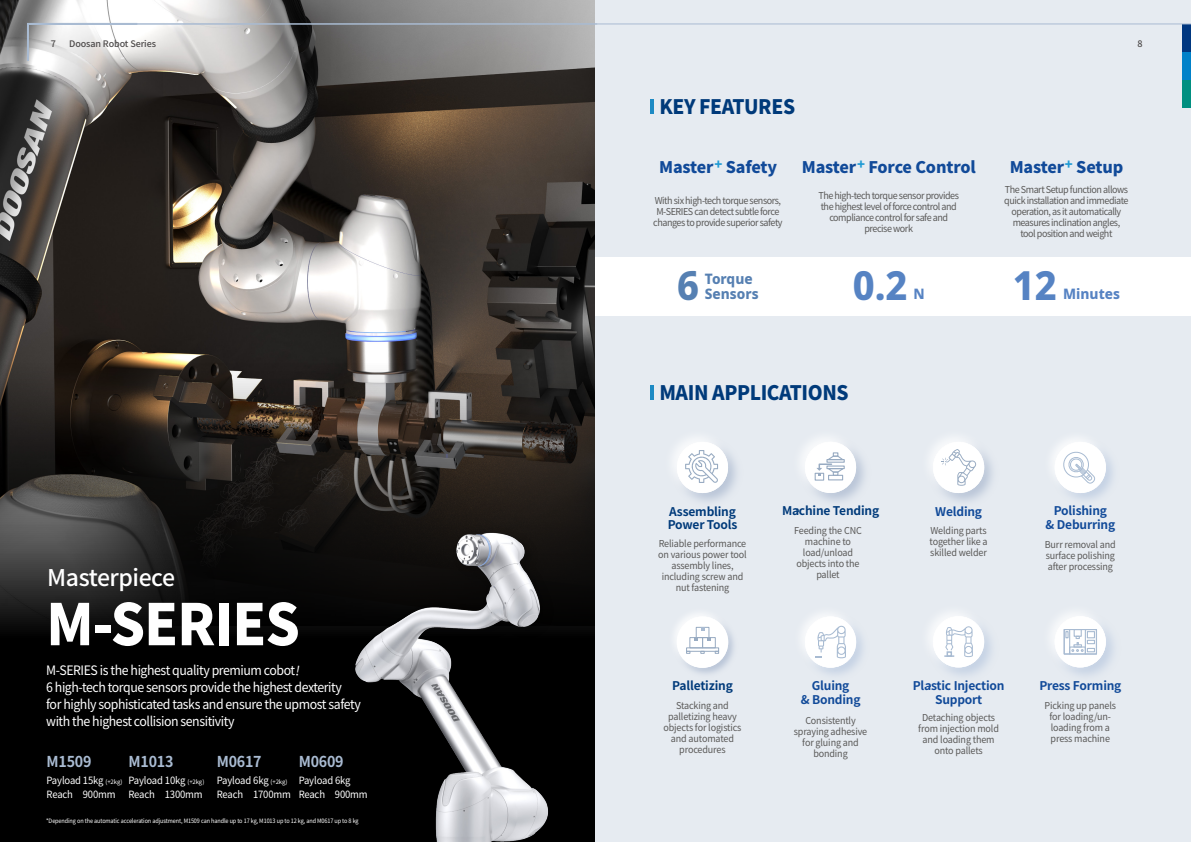
<style>
.page{position:relative;width:1191px;height:842px;background:#fff}
.page>*{position:absolute;margin:0;border:0;box-sizing:border-box;transform-origin:0 0}
.t1{font:900 57px "Noto Sans CJ Kkr";letter-spacing:-.02em;color:#fff;scale:.95 1}
.t2{font:800 40px "Noto Sans";color:#5683c3;scale:.95 1}
.t3{font:800 40px "Noto Sans";color:#5680b2;scale:.95 1}
.t4{font:500 23px "Noto Sans CJ Kkr";letter-spacing:-.02em;color:#fff}
.t5{font:900 20px "Noto Sans CJ Kkr";letter-spacing:-.02em;color:#003a7a;scale:.95 1}
.t6{font:900 16px "Noto Sans CJ Kkr";letter-spacing:-.01em;color:#114a99}
.t7{font:700 15px "Noto Sans CJ Kkr";letter-spacing:-.015em;color:#a9bbd2;scale:.95 1}
.t8{font:800 14.4px/15.2px "Noto Sans";color:#5680b2;scale:.95 1}
.t9{font:800 14.4px "Noto Sans";color:#5683c3;scale:.95 1}
.t10{font:13px/17px "Noto Sans CJ Kkr";letter-spacing:-.035em;color:#fff;scale:.95 1}
.t11{font:700 12px/14px "Noto Sans CJ Kkr";letter-spacing:-.015em;color:#114a99;text-align:center}
.t12{font:700 12px/13px "Noto Sans CJ Kkr";letter-spacing:-.015em;color:#003a7a}
.t13{font:10px/13.2px "Noto Sans CJ Kkr";letter-spacing:-.015em;color:#fff;scale:.95 1}
.t14{font:9.5px/11px "Noto Sans CJ Kkr";letter-spacing:-.025em;color:#595857;text-align:center;scale:.95 1}
.t15{font:9.5px/11px "Noto Sans CJ Kkr";letter-spacing:-.05em;color:#595857;text-align:center;scale:.95 1}
.t16{font:500 9px "Noto Sans CJ Kkr";letter-spacing:-.01em;color:#4c4949}
.t17{font:6px "Noto Sans CJ Kkr";letter-spacing:-.015em;color:#fff;scale:.92 1}
.s1{font-size:6px}
</style>
<div class="page">
<img style="left:0;top:0;width:595px;height:361px">
<svg style="left:0;top:361px;width:595px;height:481px;background:#1f1c1a"></svg>
<div style="left:595px;top:0;width:596px;height:842px;background:#e6ebf1"></div>
<img style="left:674px;top:613px;width:60px;height:61px">
<div style="left:677px;top:616px;width:51px;height:52px;background:#fff;border-radius:50%"></div>
<div style="left:696px;top:627px;width:13px;height:11px;border:1px solid #98abc2"></div>
<svg style="left:701px;top:627px;width:3px;height:4px"></svg>
<div style="left:689px;top:637px;width:14px;height:11px;border:1px solid #98abc2"></div>
<svg style="left:694px;top:638px;width:4px;height:3px"></svg>
<div style="left:702px;top:637px;width:13px;height:11px;border:1px solid #98abc2"></div>
<div style="left:686px;top:647px;width:33px;height:5px;border:1px solid #98abc2"></div>
<svg style="left:686px;top:651px;width:4px;height:3px"></svg>
<svg style="left:700px;top:651px;width:4px;height:3px"></svg>
<svg style="left:715px;top:651px;width:4px;height:3px"></svg>
<img style="left:929px;top:613px;width:63px;height:63px">
<div style="left:933px;top:616px;width:51px;height:51px;background:#fff;border-radius:50%"></div>
<svg style="left:944px;top:626px;width:29px;height:31px"></svg>
<img style="left:802px;top:614px;width:61px;height:61px">
<div style="left:805px;top:616px;width:51px;height:52px;background:#fff;border-radius:50%"></div>
<svg style="left:815px;top:625px;width:31px;height:33px"></svg>
<img style="left:673px;top:438px;width:64px;height:64px">
<div style="left:677px;top:442px;width:51px;height:51px;background:#fff;border-radius:50%"></div>
<svg style="left:685px;top:450px;width:33px;height:33px"></svg>
<img style="left:1051px;top:438px;width:62px;height:62px">
<div style="left:1054px;top:442px;width:51px;height:51px;background:#fff;border-radius:50%"></div>
<svg style="left:1063px;top:451px;width:32px;height:33px"></svg>
<hr style="left:650px;top:100px;width:4px;height:14px;background:#1d8ac4">
<hr style="left:650px;top:385px;width:4px;height:15px;background:#1d8ac4">
<img style="left:293px;top:494px;width:302px;height:348px">
<div style="left:595px;top:257px;width:596px;height:58px;background:#fff"></div>
<div style="left:1182px;top:24px;width:9px;height:28px;background:#003780"></div>
<div style="left:1182px;top:52px;width:9px;height:28px;background:#0081c9"></div>
<div style="left:1182px;top:80px;width:9px;height:28px;background:#008f80"></div>
<hr style="left:28px;top:24px;width:1163px;height:1px;background:#a9bbd2">
<svg style="left:26px;top:22px;width:113px;height:41px"></svg>
<img style="left:801px;top:438px;width:64px;height:64px">
<div style="left:805px;top:442px;width:51px;height:51px;background:#fff;border-radius:50%"></div>
<div style="left:814px;top:473px;width:10px;height:8px;border:1px solid #98abc2"></div>
<svg style="left:816px;top:452px;width:29px;height:24px"></svg>
<div style="left:826px;top:465px;width:18px;height:4px;border:1px solid #98abc2"></div>
<div style="left:828px;top:475px;width:15px;height:5px;border:1px solid #98abc2"></div>
<img style="left:930px;top:438px;width:63px;height:64px">
<div style="left:933px;top:442px;width:51px;height:51px;background:#fff;border-radius:50%"></div>
<svg style="left:941px;top:449px;width:35px;height:37px"></svg>
<img style="left:1051px;top:613px;width:63px;height:63px">
<div style="left:1054px;top:616px;width:51px;height:51px;background:#fff;border-radius:50%"></div>
<div style="left:1063px;top:629px;width:34px;height:25px;border:1px solid #a8bbd2"></div>
<div style="left:1063px;top:629px;width:7px;height:25px;border:1px solid #a8bbd2"></div>
<div style="left:1084px;top:629px;width:13px;height:25px;border:1px solid #a8bbd2"></div>
<div style="left:1073px;top:629px;width:8px;height:8px;border:1px solid #a8bbd2"></div>
<div style="left:1069px;top:646px;width:17px;height:8px;border:1px solid #a8bbd2"></div>
<svg style="left:1065px;top:631px;width:30px;height:21px"></svg>
<svg style="left:296px;top:665px;width:3px;height:10px"></svg>
<p class="t16" style="left:51px;top:38px;width:7px">7</p>
<p class="t16" style="left:69px;top:38px;width:88px">Doosan Robot Series</p>
<p class="t16" style="left:1137px;top:38px;width:7px">8</p>
<h3 class="t5" style="left:659px;top:96px;width:144px">KEY FEATURES</h3>
<h3 class="t6" style="left:659px;top:158px;width:119px">Master<sup>+</sup> Safety</h3>
<h3 class="t6" style="left:1009px;top:158px;width:115px">Master<sup>+</sup> Setup</h3>
<h3 class="t6" style="left:802px;top:158px;width:175px">Master<sup>+</sup> Force Control</h3>
<p class="t15" style="left:653px;top:195px;width:138px">With six high-tech torque sensors,<br>M-SERIES can detect subtle force changes to provide superior safety</p>
<p class="t15" style="left:818px;top:190px;width:149px">The high-tech torque sensor provides the highest level of force control and compliance control for safe and precise work</p>
<p class="t15" style="left:1004px;top:184px;width:132px">The Smart Setup function allows quick installation and immediate operation, as it automatically measures inclination angles, tool position and weight</p>
<h3 class="t4" style="left:47px;top:564px;width:129px">Masterpiece</h3>
<h1 class="t1" style="left:46px;top:592px;width:268px">M-SERIES</h1>
<h3 class="t10" style="left:46px;top:662px;width:264px">M-SERIES is the highest quality premium cobot</h3>
<h3 class="t10" style="left:46px;top:679px;width:333px">6 high-tech torque sensors provide the highest dexterity<br>for highly sophisticated tasks and ensure the upmost safety with the highest collision sensitivity</h3>
<h3 class="t7" style="left:47px;top:753px;width:49px">M1509</h3>
<p class="t13" style="left:47px;top:774px;width:81px">Payload 15kg <span class="s1">(+2kg)<br></span>Reach 900mm</p>
<h3 class="t7" style="left:128px;top:753px;width:49px">M1013</h3>
<p class="t13" style="left:128px;top:787px;width:80px">Reach 1300mm</p>
<p class="t13" style="left:128px;top:774px;width:81px">Payload 10kg <span class="s1">(+2kg)</span></p>
<h3 class="t7" style="left:217px;top:753px;width:49px">M0617</h3>
<p class="t13" style="left:217px;top:774px;width:80px">Payload 6kg <span class="s1">(+2kg)<br></span>Reach 1700mm</p>
<h3 class="t7" style="left:299px;top:753px;width:49px">M0609</h3>
<p class="t13" style="left:299px;top:774px;width:74px">Payload 6kg<br>Reach 900mm</p>
<p class="t17" style="left:46px;top:817px;width:341px">*Depending on the automatic acceleration adjustment, M1509 can handle up to 17 kg, M1013 up to 12 kg, and M0617 up to 8 kg</p>
<h3 class="t8" style="left:705px;top:271px;width:58px">Torque<br>Sensors</h3>
<h2 class="t2" style="left:852px;top:256px;width:59px">0.2</h2>
<h2 class="t3" style="left:677px;top:256px;width:25px">6</h2>
<h2 class="t2" style="left:1012px;top:256px;width:48px">12</h2>
<h3 class="t9" style="left:913px;top:283px;width:13px">N</h3>
<h3 class="t9" style="left:1063px;top:283px;width:61px">Minutes</h3>
<h3 class="t5" style="left:659px;top:381px;width:201px">MAIN APPLICATIONS</h3>
<p class="t12" style="left:667px;top:505px;width:71px">Assembling<br>Power Tools</p>
<p class="t14" style="left:658px;top:538px;width:95px">Reliable performance on various power tool assembly lines, including screw and nut fastening</p>
<p class="t12" style="left:672px;top:680px;width:62px">Palletizing</p>
<p class="t14" style="left:663px;top:700px;width:84px">Stacking and palletizing heavy objects for logistics and automated procedures</p>
<p class="t12" style="left:782px;top:505px;width:99px">Machine Tending</p>
<p class="t14" style="left:794px;top:525px;width:73px">Feeding the CNC machine to load/unload objects into the pallet</p>
<p class="t11" style="left:935px;top:505px;width:48px">Welding</p>
<p class="t14" style="left:929px;top:525px;width:63px;text-align:justify">Welding parts together like a skilled welder</p>
<p class="t11" style="left:800px;top:679px;width:61px">Gluing<br>&amp; Bonding</p>
<p class="t14" style="left:794px;top:715px;width:79px">Consistently spraying adhesive for gluing and bonding</p>
<p class="t11" style="left:912px;top:678px;width:93px">Plastic Injection<br>Support</p>
<p class="t14" style="left:918px;top:712px;width:86px">Detaching objects from injection mold and loading them onto pallets</p>
<p class="t11" style="left:1045px;top:504px;width:71px">Polishing<br>&amp; Deburring</p>
<p class="t14" style="left:1044px;top:539px;width:76px;text-align:justify">Burr removal and surface polishing after processing</p>
<p class="t11" style="left:1039px;top:679px;width:84px">Press Forming</p>
<p class="t14" style="left:1044px;top:700px;width:77px">Picking up panels for loading/un&shy;loading from a press machine</p>
</div>
